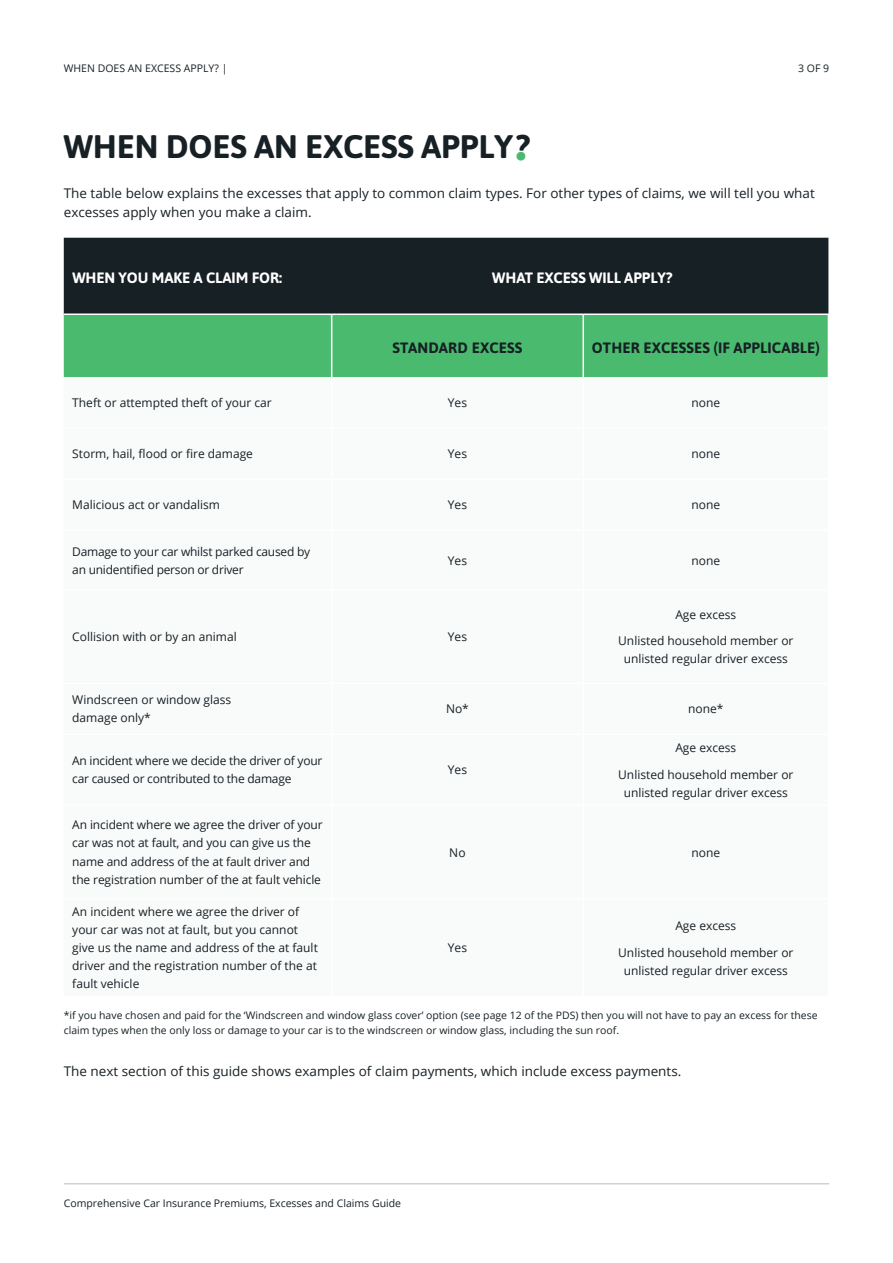
<style>
.page{position:relative;width:893px;height:1263px;background:#fff}
.page>*{position:absolute;margin:0;border:0;box-sizing:border-box;transform-origin:0 0}
.t1{font:700 32.55px "Asap";letter-spacing:-.005em;color:#172025}
.t2{font:700 15px "Asap";letter-spacing:-.005em;color:#fff}
.t3{font:700 15px "Asap";letter-spacing:.01em;color:#172025}
.t4{font:13.35px/19.2px "Open Sans";color:#172025}
.t5{font:12px/18px "Open Sans";color:#172025;text-align:center}
.t6{font:12px/18px "Open Sans";letter-spacing:-.02em;color:#172025}
.t7{font:10.5px "Open Sans";color:#172025}
.t8{font:10.35px/15px "Open Sans";color:#172025}
.s1{font-size:33px}
.s2{font-size:33px;color:#4aba6e}
</style>
<div class="page">
<hr style="left:64px;top:1183px;width:765px;height:1px;background:#babcbd">
<div style="left:64px;top:238px;width:764px;height:75px;background:#172025"></div>
<div style="left:64px;top:315px;width:764px;height:62px;background:#4aba6e"></div>
<hr style="left:582px;top:315px;width:2px;height:62px;background:#fff">
<hr style="left:331px;top:315px;width:1px;height:62px;background:#fff">
<p class="t7" style="left:64px;top:61px;width:165px">WHEN DOES AN EXCESS APPLY? |</p>
<p class="t7" style="left:798px;top:61px;width:33px">3 OF 9</p>
<h1 class="t1" style="left:64px;top:123px;width:468px">WHEN DOES AN EXCESS APPLY<span class="s1">?</span><span class="s2">•</span></h1>
<p class="t4" style="left:64px;top:183px;width:752px">The table below explains the excesses that apply to common claim types. For other types of claims, we will tell you what excesses apply when you make a claim.</p>
<p class="t2" style="left:72px;top:267px;width:211px">WHEN YOU MAKE A CLAIM FOR:</p>
<p class="t2" style="left:492px;top:267px;width:182px">WHAT EXCESS WILL APPLY?</p>
<p class="t3" style="left:393px;top:337px;width:131px">STANDARD EXCESS</p>
<p class="t3" style="left:592px;top:337px;width:230px">OTHER EXCESSES (IF APPLICABLE)</p>
<p class="t5" style="left:72px;top:394px;width:201px">Theft or attempted theft of your car</p>
<p class="t5" style="left:448px;top:394px;width:21px">Yes</p>
<p class="t5" style="left:691px;top:394px;width:30px">none</p>
<p class="t5" style="left:72px;top:445px;width:182px">Storm, hail, flood or fire damage</p>
<p class="t5" style="left:448px;top:445px;width:21px">Yes</p>
<p class="t5" style="left:691px;top:445px;width:30px">none</p>
<p class="t5" style="left:72px;top:496px;width:149px">Malicious act or vandalism</p>
<p class="t5" style="left:448px;top:496px;width:21px">Yes</p>
<p class="t5" style="left:691px;top:496px;width:30px">none</p>
<p class="t6" style="left:72px;top:542px;width:239px">Damage to your car whilst parked caused by an unidentified person or driver</p>
<p class="t5" style="left:448px;top:551px;width:21px">Yes</p>
<p class="t5" style="left:691px;top:551px;width:30px">none</p>
<p class="t5" style="left:72px;top:627px;width:166px">Collision with or by an animal</p>
<p class="t5" style="left:448px;top:627px;width:21px">Yes</p>
<p class="t5" style="left:675px;top:605px;width:62px">Age excess</p>
<p class="t5" style="left:618px;top:632px;width:177px">Unlisted household member or unlisted regular driver excess</p>
<p class="t5" style="left:72px;top:691px;width:160px;text-align:left">Windscreen or window glass damage only*</p>
<p class="t5" style="left:446px;top:700px;width:24px">No*</p>
<p class="t5" style="left:688px;top:700px;width:37px">none*</p>
<p class="t6" style="left:72px;top:752px;width:252px">An incident where we decide the driver of your car caused or contributed to the damage</p>
<p class="t5" style="left:448px;top:761px;width:21px">Yes</p>
<p class="t5" style="left:675px;top:738px;width:62px">Age excess</p>
<p class="t5" style="left:618px;top:765px;width:177px">Unlisted household member or unlisted regular driver excess</p>
<p class="t5" style="left:72px;top:816px;width:252px;text-align:left">An incident where we agree the driver of your car was not at fault, and you can give us the name and address of the at fault driver and the registration number of the at fault vehicle</p>
<p class="t5" style="left:449px;top:843px;width:18px">No</p>
<p class="t5" style="left:691px;top:843px;width:30px">none</p>
<p class="t5" style="left:72px;top:903px;width:247px;text-align:left">An incident where we agree the driver of your car was not at fault, but you cannot give us the name and address of the at fault driver and the registration number of the at fault vehicle</p>
<p class="t5" style="left:675px;top:916px;width:62px">Age excess</p>
<p class="t5" style="left:618px;top:943px;width:177px">Unlisted household member or unlisted regular driver excess</p>
<p class="t8" style="left:64px;top:1007px;width:755px">*if you have chosen and paid for the ‘Windscreen and window glass cover’ option (see page 12 of the PDS) then you will not have to pay an excess for these claim types when the only loss or damage to your car is to the windscreen or window glass, including the sun roof.</p>
<p class="t4" style="left:64px;top:1061px;width:619px">The next section of this guide shows examples of claim payments, which include excess payments.</p>
<p class="t5" style="left:448px;top:939px;width:21px">Yes</p>
<p class="t7" style="left:64px;top:1196px;width:339px">Comprehensive Car Insurance Premiums, Excesses and Claims Guide</p>
</div>
